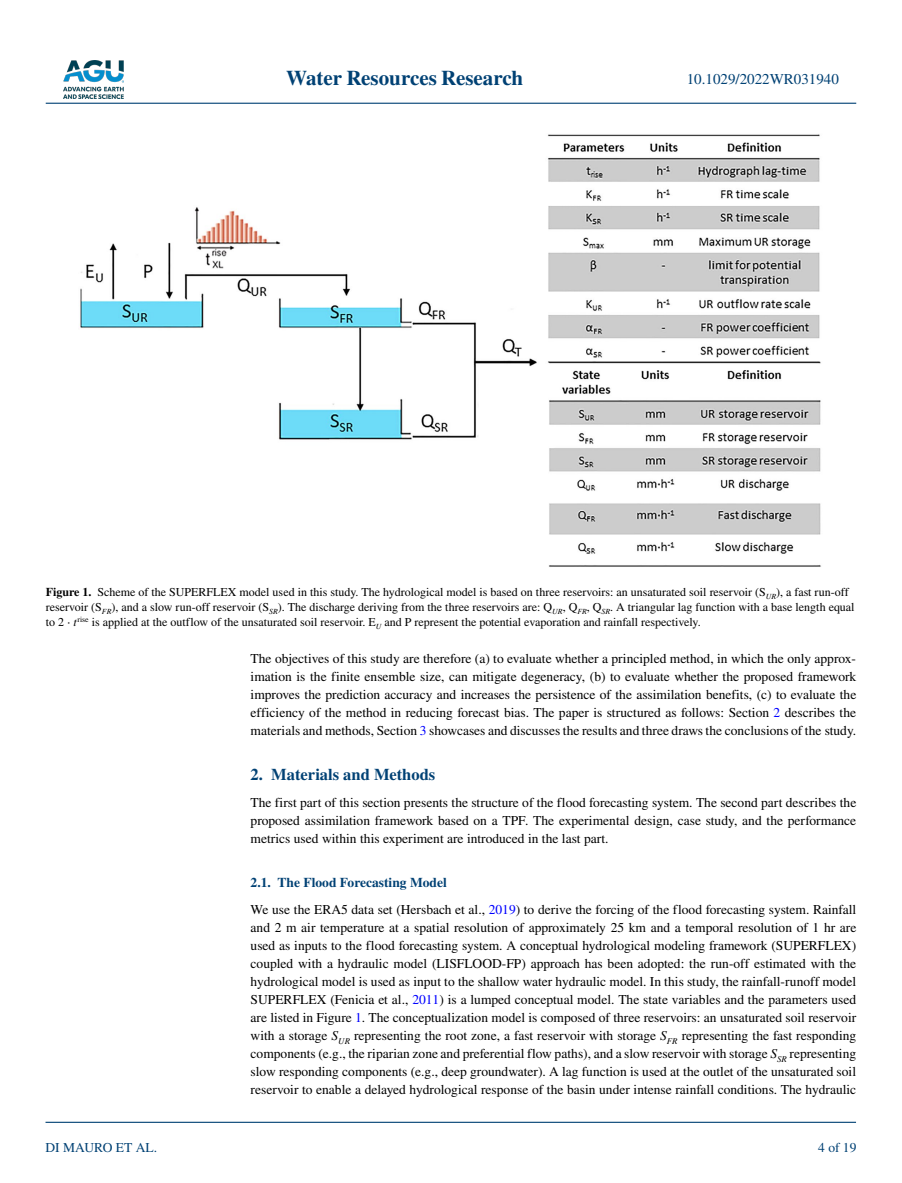
<style>
.page{position:relative;width:902px;height:1183px;background:#fff}
.page>*{position:absolute;margin:0;border:0;box-sizing:border-box;transform-origin:0 0}
.t1{font:700 21px "STIX";color:#004174}
.t2{font:700 16.5px "STIX";color:#004174}
.t3{font:15px "STIX";color:#004174}
.t4{font:13.5px/18px "STIX";color:#000;text-align:justify}
.t5{font:13.5px "STIX";color:#004174}
.t6{font:12px/15px "STIX";color:#000}
.s1{font-weight:700}
.s2{font-style:italic}
.s3{color:#00f}
.s4{font-weight:700;color:#004174}
</style>
<div class="page">
<img style="left:63px;top:60px;width:60px;height:39px">
<hr style="left:46px;top:103px;width:810px;height:1px;background:#004174">
<hr style="left:45px;top:1121px;width:810px;height:1px;background:#004174">
<img style="left:79px;top:134px;width:742px;height:433px">
<h1 class="t1" style="left:286px;top:66px;width:238px">Water Resources Research</h1>
<p class="t3" style="left:686px;top:69px;width:154px">10.1029/2022WR031940</p>
<p class="t6" style="left:46px;top:585px;width:810px"><span class="s1">Figure 1.</span> Scheme of the SUPERFLEX model used in this study. The hydrological model is based on three reservoirs: an unsaturated soil reservoir (S<sub>UR</sub>), a fast run-off reservoir (S<sub>FR</sub>), and a slow run-off reservoir (S<sub>SR</sub>). The discharge deriving from the three reservoirs are: Q<sub>UR</sub>, Q<sub>FR</sub>, Q<sub>SR</sub>. A triangular lag function with a base length equal to 2 ⋅ <span class="s2">t</span><sup>rise</sup> is applied at the outflow of the unsaturated soil reservoir. E<sub>U</sub> and P represent the potential evaporation and rainfall respectively.</p>
<p class="t5" style="left:45px;top:1138px;width:113px">DI MAURO ET AL.</p>
<p class="t4" style="left:250px;top:650px;width:607px">The objectives of this study are therefore (a) to evaluate whether a principled method, in which the only approx&shy;imation is the finite ensemble size, can mitigate degeneracy, (b) to evaluate whether the proposed framework improves the prediction accuracy and increases the persistence of the assimilation benefits, (c) to evaluate the efficiency of the method in reducing forecast bias. The paper is structured as follows: Section <span class="s3">2</span> describes the materials and methods, Section <span class="s3">3</span> showcases and discusses the results and three draws the conclusions of the study.</p>
<p class="t2" style="left:250px;top:764px;width:186px">2. Materials and Methods</p>
<p class="t4" style="left:250px;top:794px;width:607px">The first part of this section presents the structure of the flood forecasting system. The second part describes the proposed assimilation framework based on a TPF. The experimental design, case study, and the performance metrics used within this experiment are introduced in the last part.</p>
<p class="t4" style="left:250px;top:869px;width:607px;line-height:27px"><span class="s4">2.1. The Flood Forecasting Model<br></span>We use the ERA5 data set (Hersbach et al., <span class="s3">2019</span>) to derive the forcing of the flood forecasting system. Rainfall</p>
<p class="t4" style="left:250px;top:918px;width:607px">and 2 m air temperature at a spatial resolution of approximately 25 km and a temporal resolution of 1 hr are used as inputs to the flood forecasting system. A conceptual hydrological modeling framework (SUPERFLEX) coupled with a hydraulic model (LISFLOOD-FP) approach has been adopted: the run-off estimated with the hydrological model is used as input to the shallow water hydraulic model. In this study, the rainfall-runoff model SUPERFLEX (Fenicia et al., <span class="s3">2011</span>) is a lumped conceptual model. The state variables and the parameters used are listed in Figure <span class="s3">1</span>. The conceptualization model is composed of three reservoirs: an unsaturated soil reservoir with a storage <span class="s2">S</span><sub>UR</sub> representing the root zone, a fast reservoir with storage <span class="s2">S</span><sub>FR</sub> representing the fast responding components (e.g., the riparian zone and preferential flow paths), and a slow reservoir with storage <span class="s2">S</span><sub>SR</sub> representing slow responding components (e.g., deep groundwater). A lag function is used at the outlet of the unsaturated soil reservoir to enable a delayed hydrological response of the basin under intense rainfall conditions. The hydraulic</p>
<p class="t5" style="left:818px;top:1138px;width:40px">4 of 19</p>
</div>
